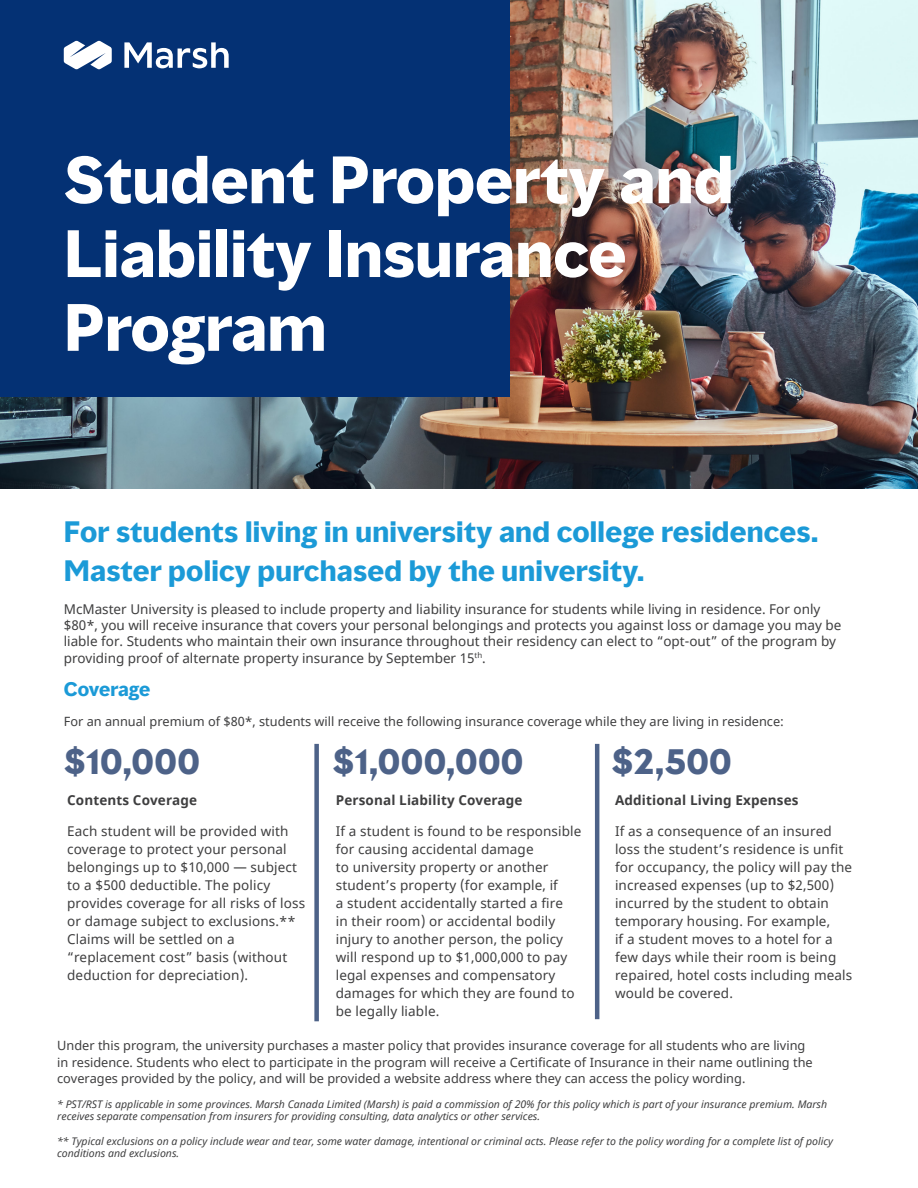
<style>
.page{position:relative;width:918px;height:1188px;background:#fff}
.page>*{position:absolute;margin:0;border:0;box-sizing:border-box;transform-origin:0 0}
.t1{font:700 61.5px/73.8px "MMC Display";color:#fff}
.t2{font:700 33px "MMC Display";letter-spacing:.01em;color:#4d6288}
.t3{font:700 27px/38.2px "MMC Display";letter-spacing:.01em;color:#1b9ad7}
.t4{font:700 18px "MMC Display";letter-spacing:-.01em;color:#1b9ad7}
.t5{font:13.5px/18px "Noto Sans";letter-spacing:.01em;color:#3e3e3f}
.t6{font:700 13.5px "Noto Sans";letter-spacing:.01em;color:#3e3e3f}
.t7{font:12.75px/16.5px "Noto Sans";color:#3e3e3f}
.t8{font:italic 10.5px/12px "Noto Sans";color:#3e3e3f}
</style>
<div class="page">
<img style="left:0;top:0;width:918px;height:489px">
<div style="left:0;top:0;width:510px;height:397px;background:#043174"></div>
<svg style="left:124px;top:42px;width:105px;height:26px"></svg>
<svg style="left:64px;top:41px;width:48px;height:28px"></svg>
<div style="left:314px;top:744px;width:5px;height:277px;background:#4d6288"></div>
<hr style="left:595px;top:744px;width:4px;height:275px;background:#4d6288">
<h1 class="t1" style="left:64px;top:144px;width:672px">Student Property and<br>Liability Insurance<br>Program</h1>
<h3 class="t3" style="left:64px;top:513px;width:756px">For students living in university and college residences.<br>Master policy purchased by the university.</h3>
<p class="t5" style="left:64px;top:601px;width:779px;line-height:16.4px">McMaster University is pleased to include property and liability insurance for students while living in residence. For only $80*, you will receive insurance that covers your personal belongings and protects you against loss or damage you may be liable for. Students who maintain their own insurance throughout their residency can elect to “opt-out” of the program by providing proof of alternate property insurance by September 15<sup>th</sup>.</p>
<h3 class="t4" style="left:64px;top:678px;width:88px">Coverage</h3>
<p class="t7" style="left:64px;top:713px;width:722px">For an annual premium of $80*, students will receive the following insurance coverage while they are living in residence:</p>
<h2 class="t2" style="left:64px;top:740px;width:138px">$10,000</h2>
<p class="t6" style="left:67px;top:791px;width:131px">Contents Coverage</p>
<p class="t5" style="left:67px;top:822px;width:240px">Each student will be provided with coverage to protect your personal belongings up to $10,000 — subject to a $500 deductible. The policy provides coverage for all risks of loss or damage subject to exclusions.** Claims will be settled on a “replacement cost” basis (without deduction for depreciation).</p>
<h2 class="t2" style="left:332px;top:740px;width:193px">$1,000,000</h2>
<p class="t6" style="left:336px;top:791px;width:188px">Personal Liability Coverage</p>
<p class="t5" style="left:336px;top:822px;width:247px">If a student is found to be responsible for causing accidental damage<br>to university property or another student’s property (for example, if<br>a student accidentally started a fire<br>in their room) or accidental bodily injury to another person, the policy will respond up to $1,000,000 to pay legal expenses and compensatory damages for which they are found to be legally liable.</p>
<h2 class="t2" style="left:612px;top:740px;width:122px">$2,500</h2>
<p class="t6" style="left:615px;top:791px;width:185px">Additional Living Expenses</p>
<p class="t5" style="left:615px;top:822px;width:239px">If as a consequence of an insured loss the student’s residence is unfit for occupancy, the policy will pay the increased expenses (up to $2,500) incurred by the student to obtain temporary housing. For example,<br>if a student moves to a hotel for a few days while their room is being repaired, hotel costs including meals would be covered.</p>
<p class="t7" style="left:57px;top:1038px;width:757px">Under this program, the university purchases a master policy that provides insurance coverage for all students who are living in residence. Students who elect to participate in the program will receive a Certificate of Insurance in their name outlining the coverages provided by the policy, and will be provided a website address where they can access the policy wording.</p>
<p class="t8" style="left:57px;top:1098px;width:772px">* PST/RST is applicable in some provinces. Marsh Canada Limited (Marsh) is paid a commission of 20% for this policy which is part of your insurance premium. Marsh receives separate compensation from insurers for providing consulting, data analytics or other services.</p>
<p class="t8" style="left:57px;top:1135px;width:777px">** Typical exclusions on a policy include wear and tear, some water damage, intentional or criminal acts. Please refer to the policy wording for a complete list of policy conditions and exclusions.</p>
</div>
